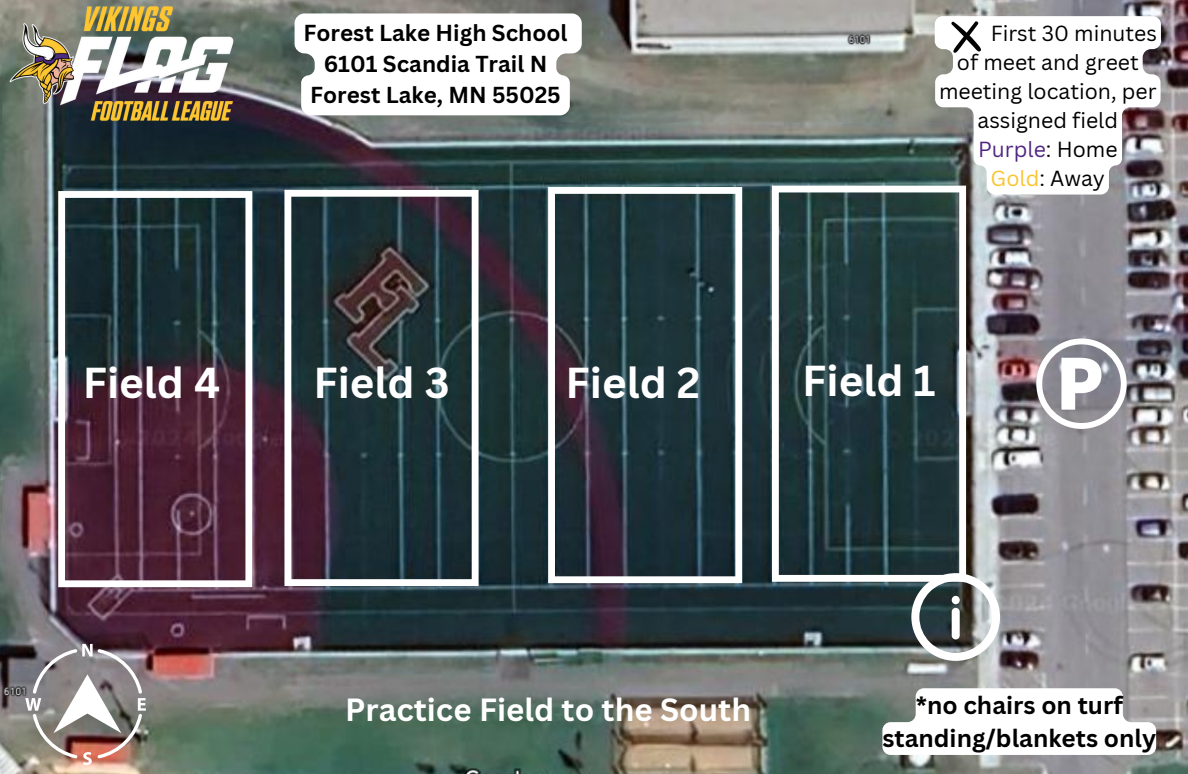
<style>
.page{position:relative;width:1188px;height:774px;background:#fff}
.page>*{position:absolute;margin:0;border:0;box-sizing:border-box;transform-origin:0 0}
.t1{font:700 42.12px "Canva Sans";color:#fff}
.t2{font:700 31.25px "Canva Sans";color:#fff}
.t3{font:700 24.38px/33.9px "Canva Sans";color:#000;text-align:center}
.t4{font:700 22.5px/31px "Canva Sans";color:#000;text-align:center}
.t5{font:21.25px "Canva Sans";color:#000}
.t6{font:21.25px "Canva Sans";color:#502783}
.s1{color:#000}
.s2{color:#fbc430}
</style>
<div class="page">
<img style="left:0;top:0;width:1188px;height:773px">
<svg style="left:772px;top:185px;width:194px;height:396px;background:#374d50"></svg>
<svg style="left:935px;top:16px;width:226px;height:178px"></svg>
<svg style="left:548px;top:187px;width:194px;height:396px;background:#38484f"></svg>
<svg style="left:284px;top:190px;width:194px;height:396px;background:#3b464c"></svg>
<svg style="left:58px;top:191px;width:194px;height:396px;background:#4c404b"></svg>
<svg style="left:950px;top:20px;width:31px;height:33px"></svg>
<img style="left:25px;top:643px;width:121px;height:121px">
<svg style="left:1036px;top:338px;width:90px;height:90px"></svg>
<img style="left:0;top:0;width:248px;height:128px">
<svg style="left:295px;top:13px;width:287px;height:102px"></svg>
<svg style="left:911px;top:573px;width:89px;height:87px"></svg>
<svg style="left:882px;top:688px;width:274px;height:66px"></svg>
<h1 class="t4" style="left:304px;top:17px;width:265px">Forest Lake High School<br>6101 Scandia Trail N<br>Forest Lake, MN 55025</h1>
<p class="t5" style="left:991px;top:18px;width:168px">First 30 minutes</p>
<p class="t5" style="left:957px;top:47px;width:183px">of meet and greet</p>
<p class="t5" style="left:939px;top:76px;width:219px">meeting location, per</p>
<p class="t5" style="left:977px;top:105px;width:142px">assigned field</p>
<p class="t6" style="left:978px;top:134px;width:141px">Purple<span class="s1">: Home</span></p>
<h1 class="t5" style="left:990px;top:163px;width:116px"><span class="s2">Gold</span>: Away</h1>
<p class="t1" style="left:83px;top:353px;width:139px">Field 4</p>
<h1 class="t1" style="left:313px;top:353px;width:138px">Field 3</h1>
<p class="t1" style="left:565px;top:353px;width:136px">Field 2</p>
<h3 class="t1" style="left:802px;top:350px;width:135px">Field 1</h3>
<p class="t2" style="left:345px;top:687px;width:407px">Practice Field to the South</p>
<p class="t3" style="left:882px;top:687px;width:275px">*no chairs on turf standing/blankets only</p>
</div>
